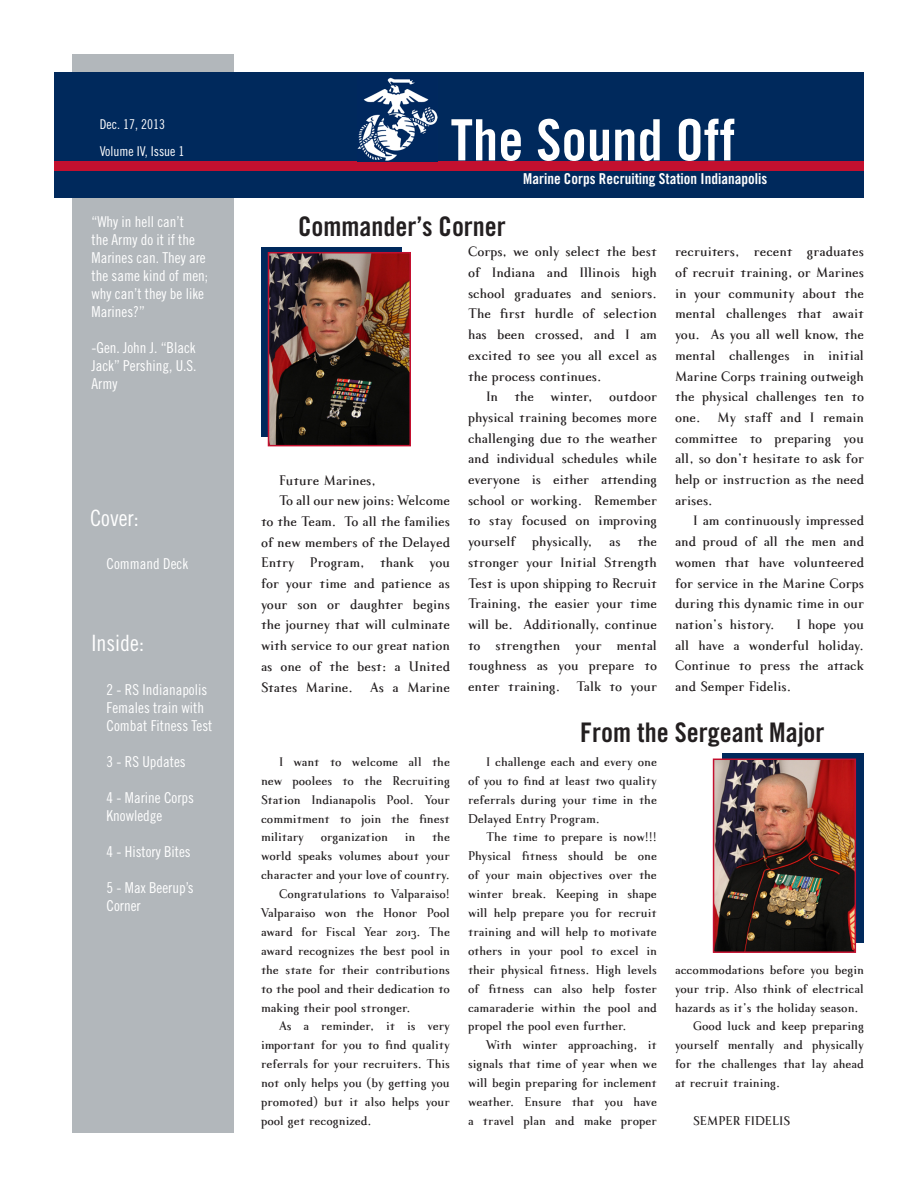
<style>
.page{position:relative;width:918px;height:1188px;background:#fff}
.page>*{position:absolute;margin:0;border:0;box-sizing:border-box;transform-origin:0 0}
.t1{font:57px "Trade Gothic LT Std Bd Cn 20";color:#fff}
.t2{font:27px "Trade Gothic LT Std Bd Cn 20";color:#231f20}
.t3{font:22.5px "Trade Gothic LT Std Cn 18";color:#fff}
.t4{font:500 17.25px/20.7px "Indispose";color:#231f20;text-align:justify}
.Plain_Text{font:500 15.75px/18.9px "Indispose";color:#231f20;text-align:justify}
.t5{font:15px/18px "Trade Gothic LT Std Cn 18";color:#fff}
.t6{font:15px "Trade Gothic LT Std Bd Cn 20";color:#fff}
.t7{font:13.5px "Trade Gothic LT Std Cn 18";color:#fff}
</style>
<div class="page">
<div style="left:73px;top:55px;width:161px;height:1078px;background:#b2b7bb"></div>
<div style="left:261px;top:247px;width:141px;height:190px;background:#00295c"></div>
<div style="left:54px;top:73px;width:809px;height:125px;background:#00295c"></div>
<div style="left:54px;top:162px;width:809px;height:9px;background:#c3102f"></div>
<img style="left:357px;top:77px;width:80px;height:84px">
<img style="left:271px;top:255px;width:137px;height:188px">
<div style="left:268px;top:252px;width:143px;height:194px;border:2px solid #c3102f"></div>
<div style="left:722px;top:753px;width:142px;height:190px;background:linear-gradient(to right,#00295c,#01295c)"></div>
<img style="left:716px;top:762px;width:137px;height:188px">
<div style="left:713px;top:759px;width:143px;height:194px;border:2px solid #c3102f"></div>
<p class="t7" style="left:100px;top:116px;width:67px">Dec. 17, 2013</p>
<p class="t7" style="left:100px;top:144px;width:86px">Volume IV, Issue 1</p>
<p class="t5" style="left:92px;top:212px;width:118px">“Why in hell can’t<br>the Army do it if the<br>Marines can. They are the same kind of men; why can’t they be like<br>Marines?”</p>
<p class="t5" style="left:92px;top:338px;width:106px;text-align:justify">-Gen. John J. “Black Jack” Pershing, U.S.<br>Army</p>
<p class="t3" style="left:90px;top:504px;width:50px">Cover:</p>
<p class="t5" style="left:107px;top:555px;width:83px">Command Deck</p>
<p class="t3" style="left:92px;top:630px;width:54px">Inside:</p>
<p class="t5" style="left:107px;top:680px;width:107px">2 - RS Indianapolis<br>Females train with<br>Combat Fitness Test</p>
<p class="t5" style="left:107px;top:752px;width:81px">3 - RS Updates</p>
<p class="t5" style="left:107px;top:788px;width:89px">4 - Marine Corps<br>Knowledge</p>
<p class="t5" style="left:107px;top:842px;width:86px">4 - History Bites</p>
<p class="t5" style="left:107px;top:878px;width:89px">5 - Max Beerup’s</p>
<p class="t5" style="left:107px;top:896px;width:36px">Corner</p>
<p class="t1" style="left:451px;top:105px;width:286px">The Sound Off</p>
<p class="t6" style="left:523px;top:169px;width:245px">Marine Corps Recruiting Station Indianapolis</p>
<p class="t2" style="left:298px;top:210px;width:209px">Commander’s Corner</p>
<p class="t4" style="left:279px;top:471px;width:98px">Future Marines,</p>
<p class="t4" style="left:261px;top:491px;width:191px;text-indent:18px">To all our new joins: Welcome to the Team. To all the families of new members of the Delayed Entry Program, thank you for your time and patience as your son or daughter begins the journey that will culminate with service to our great nation as one of the best: a United States Marine. As a Marine</p>
<p class="t4" style="left:468px;top:242px;width:191px">Corps, we only select the best of Indiana and Illinois high school graduates and seniors.<br>The first hurdle of selection has been crossed, and I am excited to see you all excel as the process continues.</p>
<p class="t4" style="left:468px;top:387px;width:191px;text-indent:18px">In the winter, outdoor physical training becomes more challenging due to the weather and individual schedules while everyone is either attending school or working. Remember to stay focused on improving yourself physically, as the stronger your Initial Strength Test is upon shipping to Recruit Training, the easier your time will be. Additionally, continue to strengthen your mental toughness as you prepare to enter training. Talk to your</p>
<p class="t4" style="left:675px;top:242px;width:191px">recruiters, recent graduates of recruit training, or Marines in your community about the mental challenges that await you. As you all well know, the mental challenges in initial Marine Corps training outweigh the physical challenges ten to one. My staff and I remain committee to preparing you all, so don’t hesitate to ask for help or instruction as the need arises.</p>
<p class="t4" style="left:675px;top:512px;width:191px;text-indent:18px">I am continuously impressed and proud of all the men and women that have volunteered for service in the Marine Corps during this dynamic time in our nation’s history.</p>
<p class="t4" style="left:675px;top:615px;width:191px;text-indent:121px">I hope you all have a wonderful holiday.<br>Continue to press the attack and Semper Fidelis.</p>
<p class="Plain_Text" style="left:261px;top:753px;width:191px;text-indent:18px">I want to welcome all the new poolees to the Recruiting Station Indianapolis Pool. Your commitment to join the finest military organization in the world speaks volumes about your character and your love of country.</p>
<p class="Plain_Text" style="left:261px;top:885px;width:191px;text-indent:18px">Congratulations to Valparaiso!<br>Valparaiso won the Honor Pool award for Fiscal Year 2013. The award recognizes the best pool in the state for their contributions to the pool and their dedication to making their pool stronger.</p>
<p class="Plain_Text" style="left:261px;top:1018px;width:191px;text-indent:18px">As a reminder, it is very important for you to find quality referrals for your recruiters. This not only helps you (by getting you promoted) but it also helps your pool get recognized.</p>
<p class="t2" style="left:580px;top:716px;width:246px">From the Sergeant Major</p>
<p class="Plain_Text" style="left:468px;top:753px;width:191px;text-indent:18px">I challenge each and every one of you to find at least two quality referrals during your time in the Delayed Entry Program.</p>
<p class="Plain_Text" style="left:468px;top:829px;width:191px;text-indent:18px">The time to prepare is now!!!<br>Physical fitness should be one of your main objectives over the winter break. Keeping in shape will help prepare you for recruit training and will help to motivate others in your pool to excel in their physical fitness. High levels of fitness can also help foster camaraderie within the pool and propel the pool even further.</p>
<p class="Plain_Text" style="left:468px;top:1037px;width:191px;text-indent:18px">With winter approaching, it signals that time of year when we will begin preparing for inclement weather. Ensure that you have a travel plan and make proper</p>
<p class="Plain_Text" style="left:675px;top:961px;width:191px">accommodations before you begin your trip. Also think of electrical hazards as it’s the holiday season.</p>
<p class="Plain_Text" style="left:675px;top:1018px;width:190px;text-indent:18px">Good luck and keep preparing yourself mentally and physically for the challenges that lay ahead at recruit training.</p>
<p class="Plain_Text" style="left:693px;top:1112px;width:99px">SEMPER FIDELIS</p>
</div>
